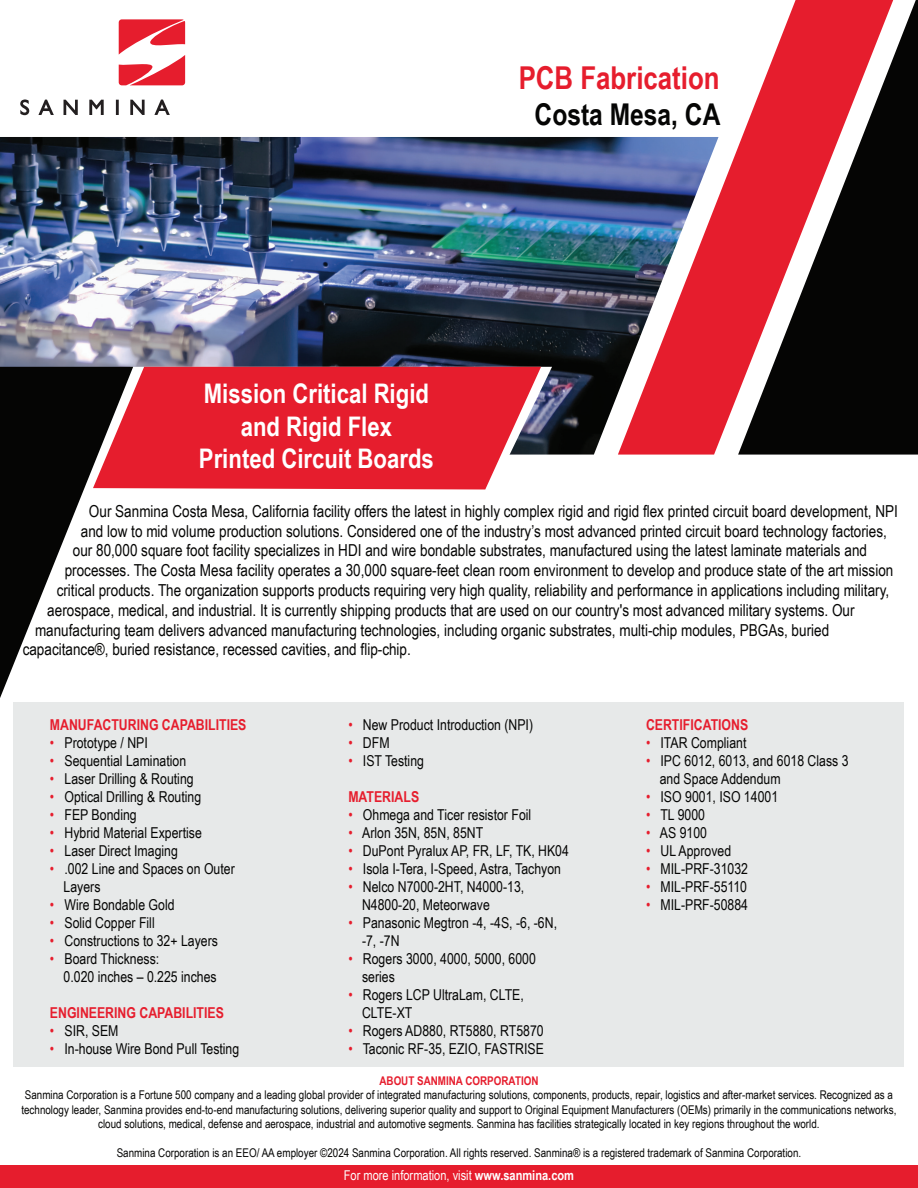
<style>
.page{position:relative;width:918px;height:1188px;background:#fff}
.page>*{position:absolute;margin:0;border:0;box-sizing:border-box;transform-origin:0 0}
.t1{font:700 31.5px "Arial Narrow";color:#e61d2d}
.t2{font:700 30px "Arial Narrow";color:#050504}
.t3{font:700 27px/32.4px "Arial Narrow";color:#fff;text-align:center}
.t4{font:16.5px "Arial Narrow";color:#050504}
.t5{font:15px/18px "Arial Narrow";color:#050504}
.t6{font:700 15px "Arial Narrow";color:#e61d2d}
.t7{font:13.5px "Arial Narrow";color:#fff}
.t8{font:12px/14.4px "Arial Narrow";color:#050504;text-align:center}
.t9{font:700 12px "Arial Narrow";color:#e61d2d}
.s1{color:#e61d2d}
.s2{font-weight:700}
</style>
<div class="page">
<img style="left:0;top:137px;width:618px;height:318px">
<div style="left:14px;top:702px;width:890px;height:365px;background:#e7e9e9"></div>
<div style="left:0;top:1165px;width:918px;height:23px;background:#e61d2d"></div>
<svg style="left:618px;top:137px;width:120px;height:318px;fill:#e61d2d"></svg>
<svg style="left:738px;top:0;width:180px;height:455px"></svg>
<svg style="left:119px;top:19px;width:66px;height:66px"></svg>
<svg style="left:20px;top:100px;width:9px;height:15px"></svg>
<svg style="left:38px;top:100px;width:16px;height:15px"></svg>
<svg style="left:64px;top:100px;width:14px;height:15px"></svg>
<svg style="left:89px;top:100px;width:15px;height:15px"></svg>
<svg style="left:116px;top:100px;width:3px;height:15px"></svg>
<svg style="left:130px;top:100px;width:15px;height:15px"></svg>
<svg style="left:154px;top:100px;width:16px;height:15px"></svg>
<svg style="left:541px;top:367px;width:11px;height:88px"></svg>
<svg style="left:133px;top:367px;width:408px;height:123px;fill:#e61d2d"></svg>
<svg style="left:0;top:367px;width:133px;height:331px"></svg>
<h1 class="t1" style="left:519px;top:54px;width:202px">PCB Fabrication</h1>
<h2 class="t2" style="left:535px;top:92px;width:187px">Costa Mesa, CA</h2>
<h3 class="t3" style="left:199px;top:376px;width:236px">Mission Critical Rigid and Rigid Flex<br>Printed Circuit Boards</h3>
<p class="t4" style="left:89px;top:499px;width:811px">Our Sanmina Costa Mesa, California facility offers the latest in highly complex rigid and rigid flex printed circuit board development, NPI</p>
<p class="t4" style="left:81px;top:519px;width:808px">and low to mid volume production solutions. Considered one of the industry’s most advanced printed circuit board technology factories,</p>
<p class="t4" style="left:73px;top:538px;width:796px">our 80,000 square foot facility specializes in HDI and wire bondable substrates, manufactured using the latest laminate materials and</p>
<p class="t4" style="left:65px;top:558px;width:830px">processes. The Costa Mesa facility operates a 30,000 square-feet clean room environment to develop and produce state of the art mission</p>
<p class="t4" style="left:57px;top:578px;width:834px">critical products. The organization supports products requiring very high quality, reliability and performance in applications including military,</p>
<p class="t4" style="left:47px;top:598px;width:809px">aerospace, medical, and industrial. It is currently shipping products that are used on our country's most advanced military systems. Our</p>
<p class="t4" style="left:35px;top:618px;width:796px">manufacturing team delivers advanced manufacturing technologies, including organic substrates, multi-chip modules, PBGAs, buried</p>
<p class="t4" style="left:23px;top:637px;width:390px">capacitance®, buried resistance, recessed cavities, and flip-chip.</p>
<p class="t6" style="left:50px;top:713px;width:198px">MANUFACTURING CAPABILITIES</p>
<p class="t5" style="left:50px;top:733px;width:99px"><span class="s1">•</span> Prototype / NPI</p>
<p class="t5" style="left:50px;top:751px;width:138px"><span class="s1">•</span> Sequential Lamination</p>
<p class="t5" style="left:50px;top:769px;width:145px"><span class="s1">•</span> Laser Drilling &amp; Routing</p>
<p class="t5" style="left:50px;top:787px;width:153px"><span class="s1">•</span> Optical Drilling &amp; Routing</p>
<p class="t5" style="left:50px;top:805px;width:88px"><span class="s1">•</span> FEP Bonding</p>
<p class="t5" style="left:50px;top:823px;width:153px"><span class="s1">•</span> Hybrid Material Expertise</p>
<p class="t5" style="left:50px;top:841px;width:130px"><span class="s1">•</span> Laser Direct Imaging</p>
<p class="t5" style="left:64px;top:859px;width:173px;text-indent:-14px"><span class="s1">•</span> .002 Line and Spaces on Outer<br>Layers</p>
<p class="t5" style="left:50px;top:895px;width:126px"><span class="s1">•</span> Wire Bondable Gold</p>
<p class="t5" style="left:50px;top:913px;width:106px"><span class="s1">•</span> Solid Copper Fill</p>
<p class="t5" style="left:50px;top:931px;width:170px"><span class="s1">•</span> Constructions to 32+ Layers</p>
<p class="t5" style="left:64px;top:949px;width:155px;text-indent:-14px"><span class="s1">•</span> Board Thickness:<br>0.020 inches – 0.225 inches</p>
<p class="t6" style="left:50px;top:1001px;width:176px">ENGINEERING CAPABILITIES</p>
<p class="t5" style="left:50px;top:1021px;width:70px"><span class="s1">•</span> SIR, SEM</p>
<p class="t5" style="left:50px;top:1039px;width:191px"><span class="s1">•</span> In-house Wire Bond Pull Testing</p>
<p class="t5" style="left:348px;top:715px;width:186px"><span class="s1">•</span> New Product Introduction (NPI)</p>
<p class="t5" style="left:348px;top:733px;width:43px"><span class="s1">•</span> DFM</p>
<p class="t5" style="left:348px;top:751px;width:77px"><span class="s1">•</span> IST Testing</p>
<p class="t6" style="left:348px;top:785px;width:72px">MATERIALS</p>
<p class="t5" style="left:348px;top:805px;width:184px"><span class="s1">•</span> Ohmega and Ticer resistor Foil</p>
<p class="t5" style="left:348px;top:823px;width:136px"><span class="s1">•</span> Arlon 35N, 85N, 85NT</p>
<p class="t5" style="left:348px;top:841px;width:222px"><span class="s1">•</span> DuPont Pyralux AP, FR, LF, TK, HK04</p>
<p class="t5" style="left:348px;top:859px;width:214px"><span class="s1">•</span> Isola I-Tera, I-Speed, Astra, Tachyon</p>
<p class="t5" style="left:362px;top:877px;width:164px;text-indent:-14px"><span class="s1">•</span> Nelco N7000-2HT, N4000-13,<br>N4800-20, Meteorwave</p>
<p class="t5" style="left:362px;top:913px;width:197px;text-indent:-14px"><span class="s1">•</span> Panasonic Megtron -4, -4S, -6, -6N, -7, -7N</p>
<p class="t5" style="left:362px;top:949px;width:175px;text-indent:-14px"><span class="s1">•</span> Rogers 3000, 4000, 5000, 6000 series</p>
<p class="t5" style="left:362px;top:985px;width:163px;text-indent:-14px"><span class="s1">•</span> Rogers LCP UltraLam, CLTE,<br>CLTE-XT</p>
<p class="t5" style="left:348px;top:1021px;width:197px"><span class="s1">•</span> Rogers AD880, RT5880, RT5870</p>
<p class="t5" style="left:348px;top:1039px;width:197px"><span class="s1">•</span> Taconic RF-35, EZIO, FASTRISE</p>
<p class="t6" style="left:646px;top:713px;width:104px">CERTIFICATIONS</p>
<p class="t5" style="left:646px;top:733px;width:102px"><span class="s1">•</span> ITAR Compliant</p>
<p class="t5" style="left:660px;top:751px;width:190px;text-indent:-14px"><span class="s1">•</span> IPC 6012, 6013, and 6018 Class 3 and Space Addendum</p>
<p class="t5" style="left:646px;top:787px;width:134px"><span class="s1">•</span> ISO 9001, ISO 14001</p>
<p class="t5" style="left:646px;top:805px;width:61px"><span class="s1">•</span> TL 9000</p>
<p class="t5" style="left:646px;top:823px;width:63px"><span class="s1">•</span> AS 9100</p>
<p class="t5" style="left:646px;top:841px;width:87px"><span class="s1">•</span> UL Approved</p>
<p class="t5" style="left:646px;top:859px;width:104px"><span class="s1">•</span> MIL-PRF-31032</p>
<p class="t5" style="left:646px;top:877px;width:103px"><span class="s1">•</span> MIL-PRF-55110</p>
<p class="t5" style="left:646px;top:895px;width:104px"><span class="s1">•</span> MIL-PRF-50884</p>
<p class="t9" style="left:379px;top:1071px;width:161px">ABOUT SANMINA CORPORATION</p>
<p class="t8" style="left:21px;top:1087px;width:877px">Sanmina Corporation is a Fortune 500 company and a leading global provider of integrated manufacturing solutions, components, products, repair, logistics and after-market services. Recognized as a technology leader, Sanmina provides end-to-end manufacturing solutions, delivering superior quality and support to Original Equipment Manufacturers (OEMs) primarily in the communications networks, cloud solutions, medical, defense and aerospace, industrial and automotive segments. Sanmina has facilities strategically located in key regions throughout the world.</p>
<p class="t8" style="left:117px;top:1145px;width:686px">Sanmina Corporation is an EEO/ AA employer ©2024 Sanmina Corporation. All rights reserved. Sanmina® is a registered trademark of Sanmina Corporation.</p>
<p class="t7" style="left:344px;top:1165px;width:232px">For more information, visit <span class="s2">www.sanmina.com</span></p>
</div>
